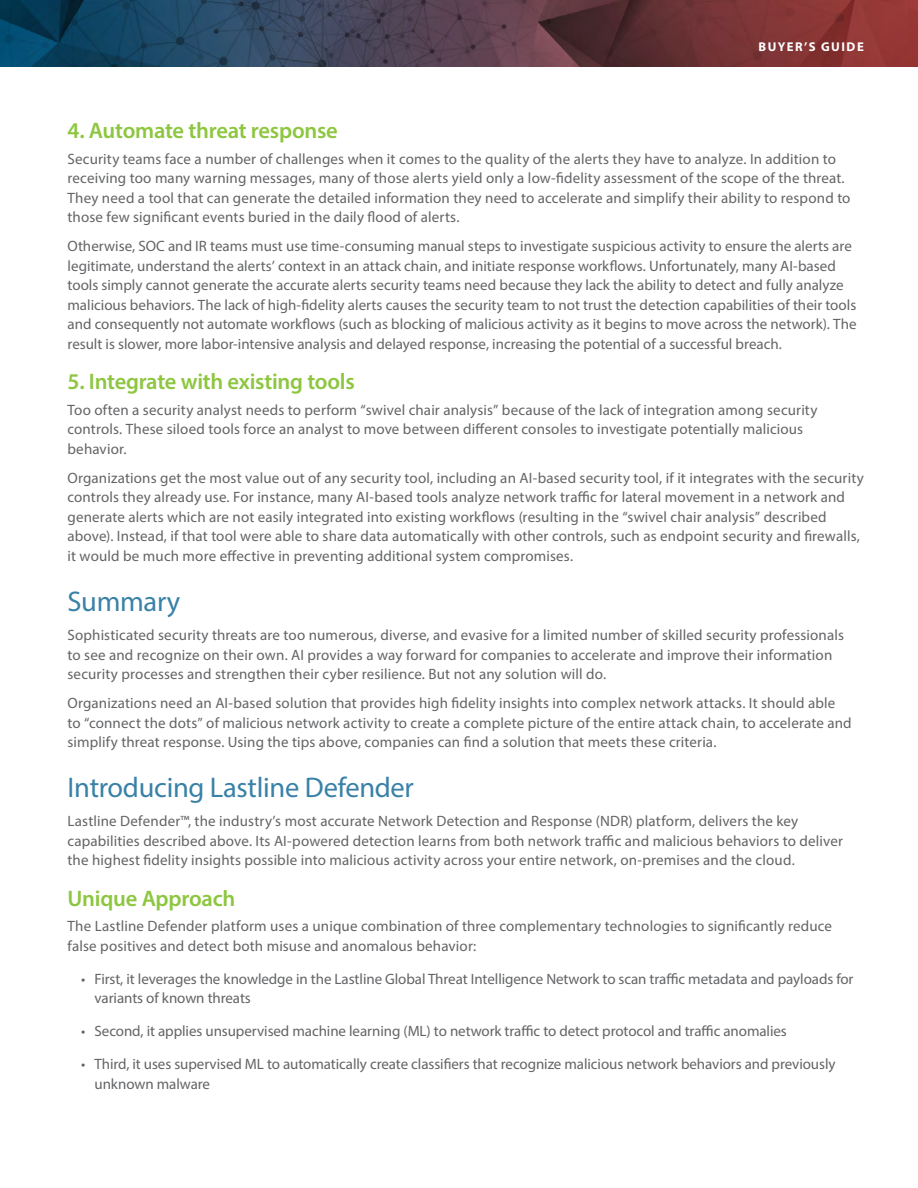
<style>
.page{position:relative;width:918px;height:1188px;background:#fff}
.page>*{position:absolute;margin:0;border:0;box-sizing:border-box;transform-origin:0 0}
.t1{font:28.5px "Myriad Pro";letter-spacing:-.01em;color:#3981a7}
.t2{font:600 22.5px "Myriad Pro";letter-spacing:-.01em;color:#8dc63f}
.t3{font:15px/19.5px "Myriad Pro";letter-spacing:.005em;color:#636466}
.t4{font:700 12.75px "Myriad Pro";letter-spacing:.12em;color:#fff}
</style>
<div class="page">
<img style="left:0;top:0;width:918px;height:66px">
<p class="t4" style="left:758px;top:38px;width:107px">BUYER’S GUIDE</p>
<h2 class="t2" style="left:68px;top:117px;width:272px">4. Automate threat response</h2>
<p class="t3" style="left:68px;top:149px;width:785px">Security teams face a number of challenges when it comes to the quality of the alerts they have to analyze. In addition to receiving too many warning messages, many of those alerts yield only a low-fidelity assessment of the scope of the threat.<br>They need a tool that can generate the detailed information they need to accelerate and simplify their ability to respond to those few significant events buried in the daily flood of alerts.</p>
<p class="t3" style="left:68px;top:236px;width:791px">Otherwise, SOC and IR teams must use time-consuming manual steps to investigate suspicious activity to ensure the alerts are legitimate, understand the alerts’ context in an attack chain, and initiate response workflows. Unfortunately, many AI-based tools simply cannot generate the accurate alerts security teams need because they lack the ability to detect and fully analyze malicious behaviors. The lack of high-fidelity alerts causes the security team to not trust the detection capabilities of their tools and consequently not automate workflows (such as blocking of malicious activity as it begins to move across the network). The result is slower, more labor-intensive analysis and delayed response, increasing the potential of a successful breach.</p>
<h2 class="t2" style="left:68px;top:368px;width:289px">5. Integrate with existing tools</h2>
<p class="t3" style="left:68px;top:400px;width:752px">Too often a security analyst needs to perform “swivel chair analysis” because of the lack of integration among security controls. These siloed tools force an analyst to move between different consoles to investigate potentially malicious behavior.</p>
<p class="t3" style="left:68px;top:468px;width:798px">Organizations get the most value out of any security tool, including an AI-based security tool, if it integrates with the security controls they already use. For instance, many AI-based tools analyze network traffic for lateral movement in a network and generate alerts which are not easily integrated into existing workflows (resulting in the “swivel chair analysis” described above). Instead, if that tool were able to share data automatically with other controls, such as endpoint security and firewalls, it would be much more effective in preventing additional system compromises.</p>
<h1 class="t1" style="left:68px;top:584px;width:114px">Summary</h1>
<p class="t3" style="left:68px;top:625px;width:778px">Sophisticated security threats are too numerous, diverse, and evasive for a limited number of skilled security professionals to see and recognize on their own. AI provides a way forward for companies to accelerate and improve their information security processes and strengthen their cyber resilience. But not any solution will do.</p>
<p class="t3" style="left:68px;top:693px;width:786px">Organizations need an AI-based solution that provides high fidelity insights into complex network attacks. It should able to “connect the dots” of malicious network activity to create a complete picture of the entire attack chain, to accelerate and simplify threat response. Using the tips above, companies can find a solution that meets these criteria.</p>
<h1 class="t1" style="left:68px;top:770px;width:348px">Introducing Lastline Defender</h1>
<p class="t3" style="left:68px;top:811px;width:777px">Lastline Defender™, the industry’s most accurate Network Detection and Response (NDR) platform, delivers the key capabilities described above. Its AI-powered detection learns from both network traffic and malicious behaviors to deliver the highest fidelity insights possible into malicious activity across your entire network, on-premises and the cloud.</p>
<h2 class="t2" style="left:68px;top:884px;width:170px">Unique Approach</h2>
<p class="t3" style="left:68px;top:916px;width:766px">The Lastline Defender platform uses a unique combination of three complementary technologies to significantly reduce false positives and detect both misuse and anomalous behavior:</p>
<p class="t3" style="left:94px;top:969px;width:761px;text-indent:-14px">• First, it leverages the knowledge in the Lastline Global Threat Intelligence Network to scan traffic metadata and payloads for variants of known threats</p>
<p class="t3" style="left:81px;top:1021px;width:707px">• Second, it applies unsupervised machine learning (ML) to network traffic to detect protocol and traffic anomalies</p>
<p class="t3" style="left:94px;top:1054px;width:743px;text-indent:-14px">• Third, it uses supervised ML to automatically create classifiers that recognize malicious network behaviors and previously unknown malware</p>
</div>
